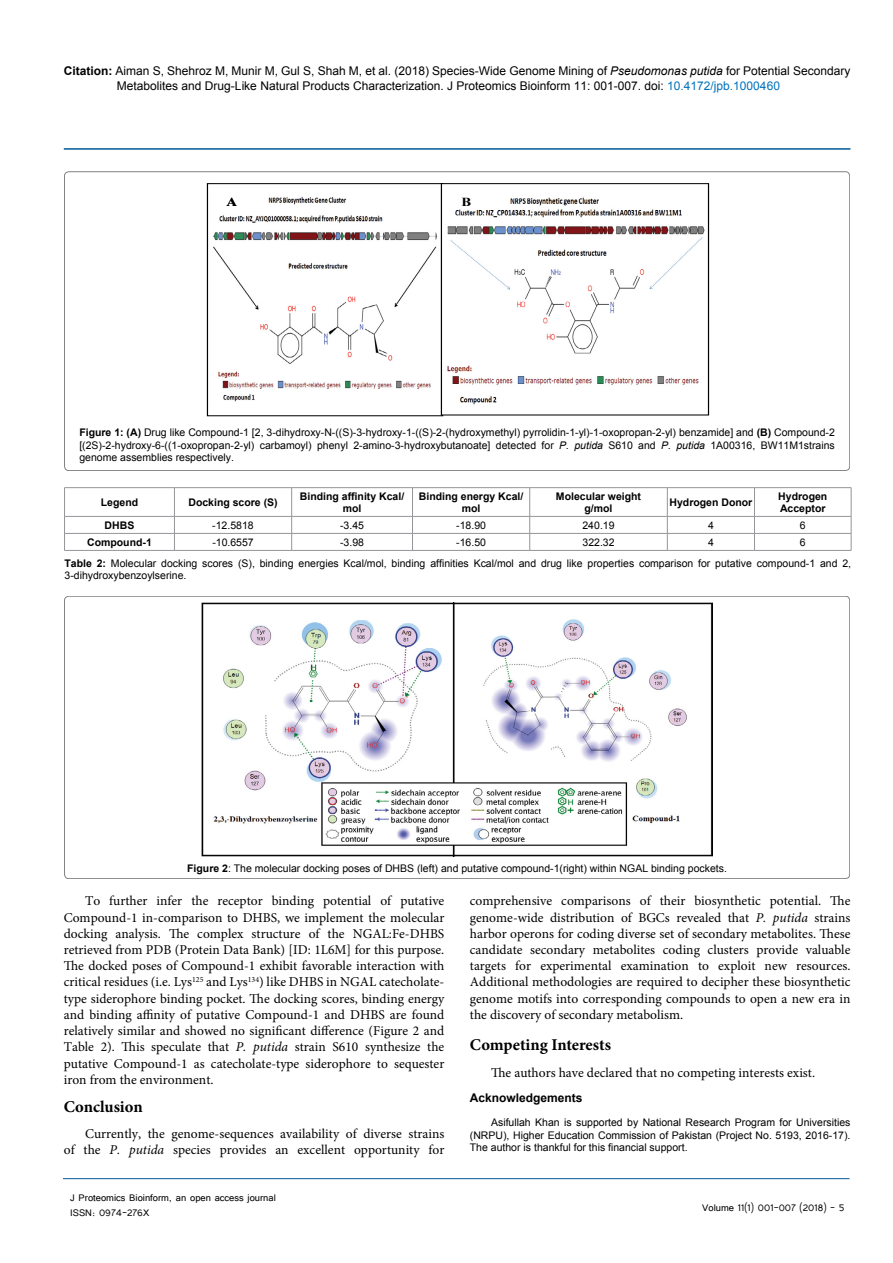
<style>
.page{position:relative;width:893px;height:1263px;background:#fff}
.page>*{position:absolute;margin:0;border:0;box-sizing:border-box;transform-origin:0 0}
.t1{font:700 16.5px "Minion Pro";letter-spacing:-.005em;color:#000}
.t2{font:13.5px/16.2px "Minion Pro";color:#000;text-align:justify}
.t3{font:700 12.3px "Times New Roman";color:#000;scale:1.19 1}
.t4{font:12px/14.4px "Arial";color:#000}
.t5{font:12px/14.4px "Tunga";color:#000}
.t6{font:700 12px "Arial";color:#000}
.t7{font:10.5px/12.6px "Arial";color:#000;text-align:justify}
.t8{font:700 10.5px/12.6px "Arial";color:#000;text-align:center}
.s1{font-weight:700}
.s2{font-style:italic}
.s3{color:#0072bc}
</style>
<div class="page">
<hr style="left:64px;top:148px;width:786px;height:2px;background:#005a96">
<hr style="left:63px;top:1178px;width:787px;height:1px;background:#005a96">
<img style="left:212px;top:185px;width:493px;height:229px">
<div style="left:207px;top:183px;width:236px;height:233px;border:1px solid #010101"></div>
<div style="left:441px;top:183px;width:268px;height:233px;border:1px solid #010101"></div>
<img style="left:216px;top:190px;width:37px;height:23px">
<img style="left:447px;top:190px;width:37px;height:20px">
<hr style="left:64px;top:487px;width:110px;height:1px;background:#939598">
<hr style="left:174px;top:487px;width:118px;height:1px;background:#939598">
<hr style="left:292px;top:487px;width:120px;height:1px;background:#939598">
<hr style="left:412px;top:487px;width:118px;height:1px;background:#939598">
<hr style="left:530px;top:487px;width:137px;height:1px;background:#939598">
<hr style="left:667px;top:487px;width:87px;height:1px;background:#939598">
<hr style="left:754px;top:487px;width:97px;height:1px;background:#939598">
<hr style="left:64px;top:516px;width:110px;height:1px;background:#939598">
<hr style="left:174px;top:516px;width:118px;height:1px;background:#939598">
<hr style="left:292px;top:516px;width:120px;height:1px;background:#939598">
<hr style="left:412px;top:516px;width:118px;height:1px;background:#939598">
<hr style="left:530px;top:516px;width:137px;height:1px;background:#939598">
<hr style="left:667px;top:516px;width:87px;height:1px;background:#939598">
<hr style="left:754px;top:516px;width:97px;height:1px;background:#939598">
<hr style="left:64px;top:533px;width:110px;height:1px;background:#939598">
<svg style="left:64px;top:488px;width:1px;height:62px"></svg>
<hr style="left:174px;top:533px;width:118px;height:1px;background:#939598">
<svg style="left:174px;top:488px;width:1px;height:62px"></svg>
<hr style="left:292px;top:533px;width:120px;height:1px;background:#939598">
<svg style="left:291px;top:488px;width:1px;height:62px"></svg>
<hr style="left:412px;top:533px;width:118px;height:1px;background:#939598">
<svg style="left:412px;top:488px;width:1px;height:62px"></svg>
<hr style="left:530px;top:533px;width:137px;height:1px;background:#939598">
<svg style="left:529px;top:488px;width:1px;height:62px"></svg>
<hr style="left:667px;top:533px;width:87px;height:1px;background:#939598">
<svg style="left:667px;top:488px;width:1px;height:62px"></svg>
<hr style="left:754px;top:533px;width:97px;height:1px;background:#939598">
<svg style="left:754px;top:488px;width:1px;height:62px"></svg>
<svg style="left:851px;top:488px;width:1px;height:62px"></svg>
<hr style="left:64px;top:550px;width:110px;height:1px;background:#939598">
<hr style="left:174px;top:550px;width:118px;height:1px;background:#939598">
<hr style="left:292px;top:550px;width:120px;height:1px;background:#939598">
<hr style="left:412px;top:550px;width:118px;height:1px;background:#939598">
<hr style="left:530px;top:550px;width:137px;height:1px;background:#939598">
<hr style="left:667px;top:550px;width:87px;height:1px;background:#939598">
<hr style="left:754px;top:550px;width:97px;height:1px;background:#939598">
<img style="left:202px;top:603px;width:510px;height:253px">
<p class="t4" style="left:117px;top:64px;width:735px;text-indent:-53px"><span class="s1">Citation:</span> Aiman S, Shehroz M, Munir M, Gul S, Shah M, et al. (2018) Species-Wide Genome Mining of <span class="s2">Pseudomonas putida</span> for Potential Secondary<br>Metabolites and Drug-Like Natural Products Characterization. J Proteomics Bioinform 11: 001-007. doi: <span class="s3">10.4172/jpb.1000460</span></p>
<p class="t3" style="left:226px;top:193px;width:10px">A</p>
<p class="t3" style="left:461px;top:193px;width:10px">B</p>
<p class="t7" style="left:79px;top:426px;width:757px"><span class="s1">Figure 1: (A)</span> Drug like Compound-1 [2, 3-dihydroxy-N-((S)-3-hydroxy-1-((S)-2-(hydroxymethyl) pyrrolidin-1-yl)-1-oxopropan-2-yl) benzamide] and <span class="s1">(B)</span> Compound-2 [(2S)-2-hydroxy-6-((1-oxopropan-2-yl) carbamoyl) phenyl 2-amino-3-hydroxybutanoate] detected for <span class="s2">P. putida</span> S610 and <span class="s2">P. putida</span> 1A00316, BW11M1strains genome assemblies respectively.</p>
<p class="t8" style="left:101px;top:496px;width:39px">Legend</p>
<p class="t8" style="left:188px;top:496px;width:91px">Docking score (S)</p>
<p class="t8" style="left:300px;top:490px;width:106px">Binding affinity Kcal/ mol</p>
<p class="t8" style="left:419px;top:490px;width:106px">Binding energy Kcal/ mol</p>
<p class="t8" style="left:556px;top:490px;width:87px">Molecular weight g/mol</p>
<p class="t8" style="left:669px;top:496px;width:84px">Hydrogen Donor</p>
<p class="t8" style="left:778px;top:490px;width:51px;text-align:left">Hydrogen<br>Acceptor</p>
<p class="t8" style="left:105px;top:519px;width:31px">DHBS</p>
<p class="t7" style="left:212px;top:519px;width:43px">-12.5818</p>
<p class="t7" style="left:340px;top:519px;width:25px">-3.45</p>
<p class="t7" style="left:456px;top:519px;width:31px">-18.90</p>
<p class="t7" style="left:582px;top:519px;width:34px">240.19</p>
<p class="t7" style="left:708px;top:519px;width:7px">4</p>
<p class="t7" style="left:800px;top:519px;width:7px">6</p>
<p class="t8" style="left:87px;top:536px;width:66px">Compound-1</p>
<p class="t7" style="left:212px;top:536px;width:43px">-10.6557</p>
<p class="t7" style="left:340px;top:536px;width:25px">-3.98</p>
<p class="t7" style="left:456px;top:536px;width:31px">-16.50</p>
<p class="t7" style="left:582px;top:536px;width:34px">322.32</p>
<p class="t7" style="left:708px;top:536px;width:7px">4</p>
<p class="t7" style="left:65px;top:532px;width:788px;line-height:20.9px;text-indent:735px">6<br><span class="s1">Table 2:</span> Molecular docking scores (S), binding energies Kcal/mol, binding affinities Kcal/mol and drug like properties comparison for putative compound-1 and 2,</p>
<p class="t7" style="left:65px;top:569px;width:123px">3-dihydroxybenzoylserine.</p>
<p class="t7" style="left:187px;top:862px;width:541px"><span class="s1">Figure 2</span>: The molecular docking poses of DHBS (left) and putative compound-1(right) within NGAL binding pockets.</p>
<p class="t2" style="left:64px;top:893px;width:382px;text-indent:21px">To further infer the receptor binding potential of putative Compound-1 in-comparison to DHBS, we implement the molecular docking analysis. The complex structure of the NGAL:Fe-DHBS retrieved from PDB (Protein Data Bank) [ID: 1L6M] for this purpose.<br>The docked poses of Compound-1 exhibit favorable interaction with critical residues (i.e. Lys<sup>125</sup> and Lys<sup>134</sup>) like DHBS in NGAL catecholate&shy;type siderophore binding pocket. The docking scores, binding energy and binding affinity of putative Compound-1 and DHBS are found relatively similar and showed no significant difference (Figure 2 and Table 2). This speculate that <span class="s2">P. putida</span> strain S610 synthesize the putative Compound-1 as catecholate-type siderophore to sequester iron from the environment.</p>
<p class="t1" style="left:64px;top:1095px;width:81px">Conclusion</p>
<p class="t2" style="left:64px;top:1126px;width:382px;text-align:right">Currently, the genome-sequences availability of diverse strains<br>of the <span class="s2">P. putida</span> species provides an excellent opportunity for</p>
<p class="t5" style="left:70px;top:1190px;width:207px">J Proteomics Bioinform, an open access journal<br>ISSN: 0974-276X</p>
<p class="t2" style="left:470px;top:893px;width:382px">comprehensive comparisons of their biosynthetic potential. The genome-wide distribution of BGCs revealed that <span class="s2">P. putida</span> strains harbor operons for coding diverse set of secondary metabolites. These candidate secondary metabolites coding clusters provide valuable targets for experimental examination to exploit new resources.<br>Additional methodologies are required to decipher these biosynthetic genome motifs into corresponding compounds to open a new era in the discovery of secondary metabolism.</p>
<p class="t1" style="left:470px;top:1033px;width:143px">Competing Interests</p>
<p class="t2" style="left:491px;top:1065px;width:325px">The authors have declared that no competing interests exist.</p>
<p class="t6" style="left:470px;top:1090px;width:114px">Acknowledgements</p>
<p class="t7" style="left:470px;top:1116px;width:382px;text-indent:21px">Asifullah Khan is supported by National Research Program for Universities (NRPU), Higher Education Commission of Pakistan (Project No. 5193, 2016-17).<br>The author is thankful for this financial support.</p>
<p class="t5" style="left:702px;top:1200px;width:144px">Volume 11(1) 001-007 (2018) - 5</p>
</div>
